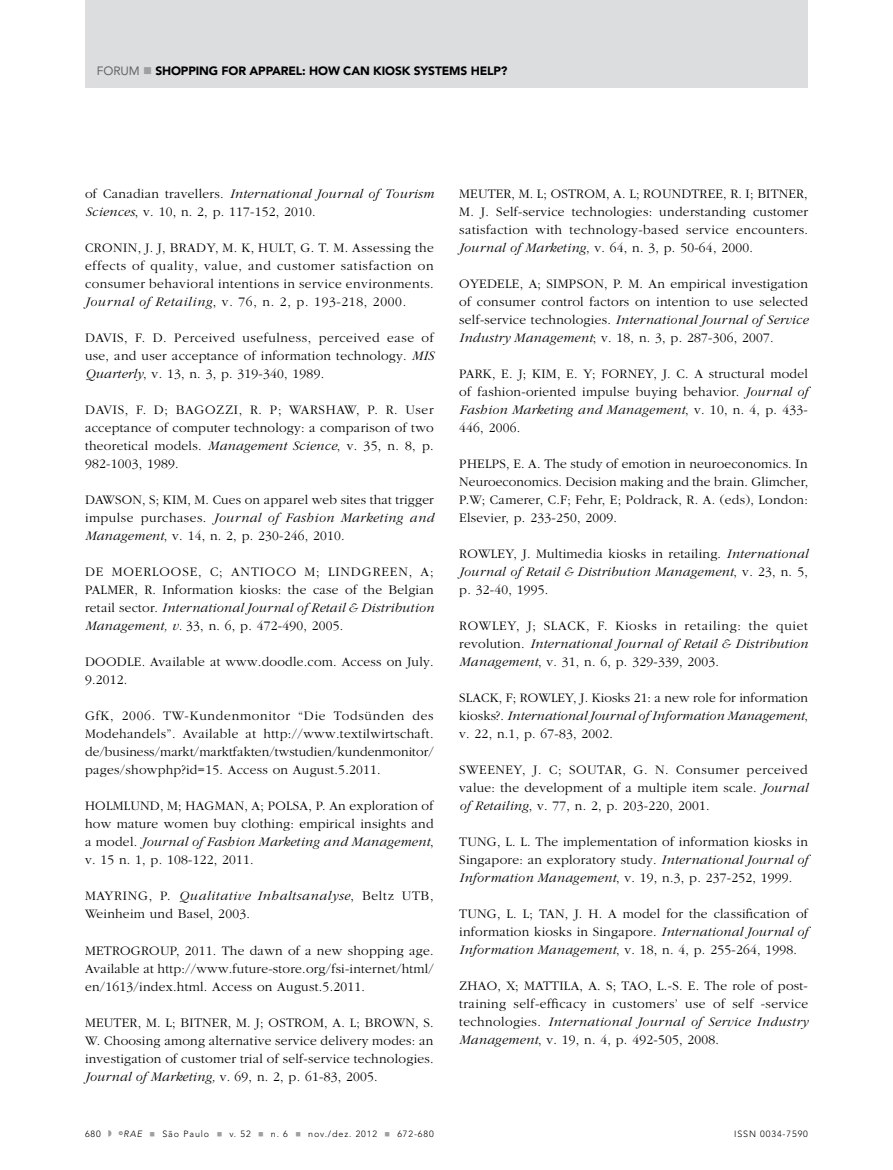
<style>
.page{position:relative;width:893px;height:1170px;background:#fff}
.page>*{position:absolute;margin:0;border:0;box-sizing:border-box;transform-origin:0 0}
.t1{font:300 13.5px/18px "Garamond";letter-spacing:.02em;color:#000;text-align:justify}
.t2{font:900 12px "Avenir LT Std";letter-spacing:-.01em;color:#000}
.t3{font:300 9px "Avenir LT Std";letter-spacing:.1em;color:#000}
.s1{font-weight:400;color:#636466}
.s2{color:#9d9fa2}
.s3{font-style:italic}
</style>
<div class="page">
<svg style="left:108px;top:1130px;width:3px;height:6px"></svg>
<div style="left:85px;top:0;width:723px;height:87px;background:#dcddde"></div>
<p class="t2" style="left:97px;top:64px;width:412px"><span class="s1">FORUM</span> <span class="s2">■</span> SHOPPING FOR APPAREL: HOW CAN KIOSK SYSTEMS HELP?</p>
<p class="t1" style="left:85px;top:185px;width:350px">of Canadian travellers. <span class="s3">International Journal of Tourism<br>Sciences</span>, v. 10, n. 2, p. 117-152, 2010.</p>
<p class="t1" style="left:85px;top:239px;width:350px">CRONIN, J. J, BRADY, M. K, HULT, G. T. M. Assessing the effects of quality, value, and customer satisfaction on consumer behavioral intentions in service environments.<br><span class="s3">Journal of Retailing</span>, v. 76, n. 2, p. 193-218, 2000.</p>
<p class="t1" style="left:85px;top:329px;width:350px">DAVIS, F. D. Perceived usefulness, perceived ease of use, and user acceptance of information technology. <span class="s3">MIS Quarterly</span>, v. 13, n. 3, p. 319-340, 1989.</p>
<p class="t1" style="left:85px;top:401px;width:350px">DAVIS, F. D; BAGOZZI, R. P; WARSHAW, P. R. User acceptance of computer technology: a comparison of two theoretical models. <span class="s3">Management Science</span>, v. 35, n. 8, p.<br>982-1003, 1989.</p>
<p class="t1" style="left:85px;top:491px;width:350px">DAWSON, S; KIM, M. Cues on apparel web sites that trigger impulse purchases. <span class="s3">Journal of Fashion Marketing and Management</span>, v. 14, n. 2, p. 230-246, 2010.</p>
<p class="t1" style="left:85px;top:563px;width:350px">DE MOERLOOSE, C; ANTIOCO M; LINDGREEN, A; PALMER, R. Information kiosks: the case of the Belgian retail sector. <span class="s3">International Journal of Retail &amp; Distribution Management, v.</span> 33, n. 6, p. 472-490, 2005.</p>
<p class="t1" style="left:85px;top:653px;width:350px">DOODLE. Available at www.doodle.com. Access on July.<br>9.2012.</p>
<p class="t1" style="left:85px;top:707px;width:350px">GfK, 2006. TW-Kundenmonitor “Die Todsünden des Modehandels”. Available at http://www.textilwirtschaft. de/business/markt/marktfakten/twstudien/kundenmonitor/ pages/showphp?id=15. Access on August.5.2011.</p>
<p class="t1" style="left:85px;top:797px;width:350px">HOLMLUND, M; HAGMAN, A; POLSA, P. An exploration of how mature women buy clothing: empirical insights and a model. <span class="s3">Journal of Fashion Marketing and Management</span>, v. 15 n. 1, p. 108-122, 2011.</p>
<p class="t1" style="left:85px;top:887px;width:350px">MAYRING, P. <span class="s3">Qualitative Inhaltsanalyse</span>, Beltz UTB,<br>Weinheim und Basel, 2003.</p>
<p class="t1" style="left:85px;top:941px;width:350px">METROGROUP, 2011. The dawn of a new shopping age.<br>Available at http://www.future-store.org/fsi-internet/html/ en/1613/index.html. Access on August.5.2011.</p>
<p class="t1" style="left:85px;top:1013px;width:350px">MEUTER, M. L; BITNER, M. J; OSTROM, A. L; BROWN, S.<br>W. Choosing among alternative service delivery modes: an investigation of customer trial of self-service technologies.<br><span class="s3">Journal of Marketing,</span> v. 69, n. 2, p. 61-83, 2005.</p>
<p class="t1" style="left:459px;top:185px;width:350px">MEUTER, M. L; OSTROM, A. L; ROUNDTREE, R. I; BITNER, M. J. Self-service technologies: understanding customer satisfaction with technology-based service encounters.<br><span class="s3">Journal of Marketing</span>, v. 64, n. 3, p. 50-64, 2000.</p>
<p class="t1" style="left:459px;top:275px;width:350px">OYEDELE, A; SIMPSON, P. M. An empirical investigation of consumer control factors on intention to use selected self-service technologies. <span class="s3">International Journal of Service Industry Management</span>; v. 18, n. 3, p. 287-306, 2007.</p>
<p class="t1" style="left:459px;top:365px;width:350px">PARK, E. J; KIM, E. Y; FORNEY, J. C. A structural model of fashion-oriented impulse buying behavior. <span class="s3">Journal of Fashion Marketing and Management</span>, v. 10, n. 4, p. 433- 446, 2006.</p>
<p class="t1" style="left:459px;top:455px;width:350px">PHELPS, E. A. The study of emotion in neuroeconomics. In Neuroeconomics. Decision making and the brain. Glimcher, P.W; Camerer, C.F; Fehr, E; Poldrack, R. A. (eds), London:<br>Elsevier, p. 233-250, 2009.</p>
<p class="t1" style="left:459px;top:545px;width:350px">ROWLEY, J. Multimedia kiosks in retailing. <span class="s3">International Journal of Retail &amp; Distribution Management</span>, v. 23, n. 5, p. 32-40, 1995.</p>
<p class="t1" style="left:459px;top:617px;width:350px">ROWLEY, J; SLACK, F. Kiosks in retailing: the quiet revolution. <span class="s3">International Journal of Retail &amp; Distribution Management</span>, v. 31, n. 6, p. 329-339, 2003.</p>
<p class="t1" style="left:459px;top:689px;width:350px">SLACK, F; ROWLEY, J. Kiosks 21: a new role for information kiosks?. <span class="s3">International Journal of Information Management</span>, v. 22, n.1, p. 67-83, 2002.</p>
<p class="t1" style="left:459px;top:761px;width:350px">SWEENEY, J. C; SOUTAR, G. N. Consumer perceived value: the development of a multiple item scale. <span class="s3">Journal of Retailing</span>, v. 77, n. 2, p. 203-220, 2001.</p>
<p class="t1" style="left:459px;top:833px;width:350px">TUNG, L. L. The implementation of information kiosks in Singapore: an exploratory study. <span class="s3">International Journal of Information Management</span>, v. 19, n.3, p. 237-252, 1999.</p>
<p class="t1" style="left:459px;top:905px;width:350px">TUNG, L. L; TAN, J. H. A model for the classification of information kiosks in Singapore. <span class="s3">International Journal of Information Management</span>, v. 18, n. 4, p. 255-264, 1998.</p>
<p class="t1" style="left:459px;top:977px;width:350px">ZHAO, X; MATTILA, A. S; TAO, L.-S. E. The role of post&shy;training self-efficacy in customers’ use of self -service technologies. <span class="s3">International Journal of Service Industry Management</span>, v. 19, n. 4, p. 492-505, 2008.</p>
<p class="t3" style="left:85px;top:1128px;width:17px">680</p>
<p class="t3" style="left:119px;top:1128px;width:316px"><sup>©</sup><span class="s3">RAE</span> <span class="s2">■</span> São Paulo <span class="s2">■</span> v. 52 <span class="s2">■</span> n. 6 <span class="s2">■</span> nov./dez. 2012 <span class="s2">■</span> 672-680</p>
<p class="t3" style="left:734px;top:1128px;width:75px">ISSN 0034-7590</p>
</div>
